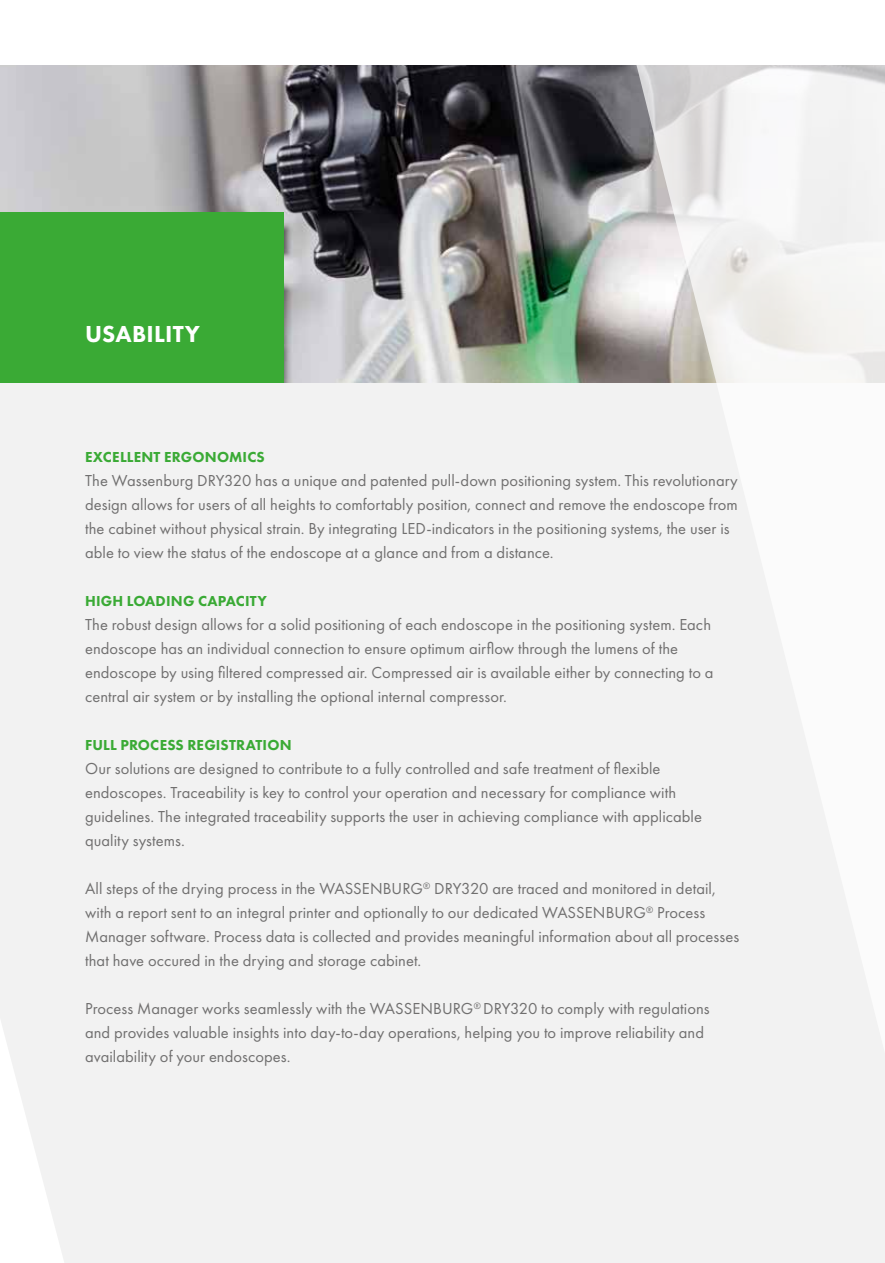
<style>
.page{position:relative;width:885px;height:1263px;background:#fff}
.page>*{position:absolute;margin:0;border:0;box-sizing:border-box;transform-origin:0 0}
.t1{font:800 24px "Futura PT";letter-spacing:.01em;color:#fff}
.t2{font:16.5px/24px "Futura PT";letter-spacing:.005em;color:#706f6f}
.t3{font:800 15px "Futura PT";letter-spacing:.01em;color:#3aaa35}
</style>
<div class="page">
<div style="left:0;top:145px;width:884px;height:1118px;background:#f2f2f2"></div>
<svg style="left:0;top:1021px;width:64px;height:242px"></svg>
<img style="left:0;top:65px;width:617px;height:318px">
<svg style="left:617px;top:65px;width:267px;height:318px"></svg>
<div style="left:0;top:213px;width:283px;height:170px;background:#3aaa35"></div>
<h1 class="t1" style="left:85px;top:319px;width:116px">USABILITY</h1>
<p class="t3" style="left:85px;top:448px;width:181px">EXCELLENT ERGONOMICS</p>
<p class="t2" style="left:85px;top:468px;width:654px">The Wassenburg DRY320 has a unique and patented pull-down positioning system. This revolutionary design allows for users of all heights to comfortably position, connect and remove the endoscope from the cabinet without physical strain. By integrating LED-indicators in the positioning systems, the user is able to view the status of the endoscope at a glance and from a distance.</p>
<p class="t3" style="left:85px;top:592px;width:183px">HIGH LOADING CAPACITY</p>
<p class="t2" style="left:85px;top:612px;width:630px">The robust design allows for a solid positioning of each endoscope in the positioning system. Each endoscope has an individual connection to ensure optimum airflow through the lumens of the endoscope by using filtered compressed air. Compressed air is available either by connecting to a central air system or by installing the optional internal compressor.</p>
<p class="t3" style="left:85px;top:736px;width:208px">FULL PROCESS REGISTRATION</p>
<p class="t2" style="left:85px;top:756px;width:618px">Our solutions are designed to contribute to a fully controlled and safe treatment of flexible endoscopes. Traceability is key to control your operation and necessary for compliance with guidelines. The integrated traceability supports the user in achieving compliance with applicable quality systems.</p>
<p class="t2" style="left:85px;top:876px;width:655px">All steps of the drying process in the WASSENBURG<sup>®</sup> DRY320 are traced and monitored in detail, with a report sent to an integral printer and optionally to our dedicated WASSENBURG<sup>®</sup> Process Manager software. Process data is collected and provides meaningful information about all processes that have occured in the drying and storage cabinet.</p>
<p class="t2" style="left:85px;top:996px;width:626px">Process Manager works seamlessly with the WASSENBURG<sup>®</sup> DRY320 to comply with regulations and provides valuable insights into day-to-day operations, helping you to improve reliability and availability of your endoscopes.</p>
</div>
